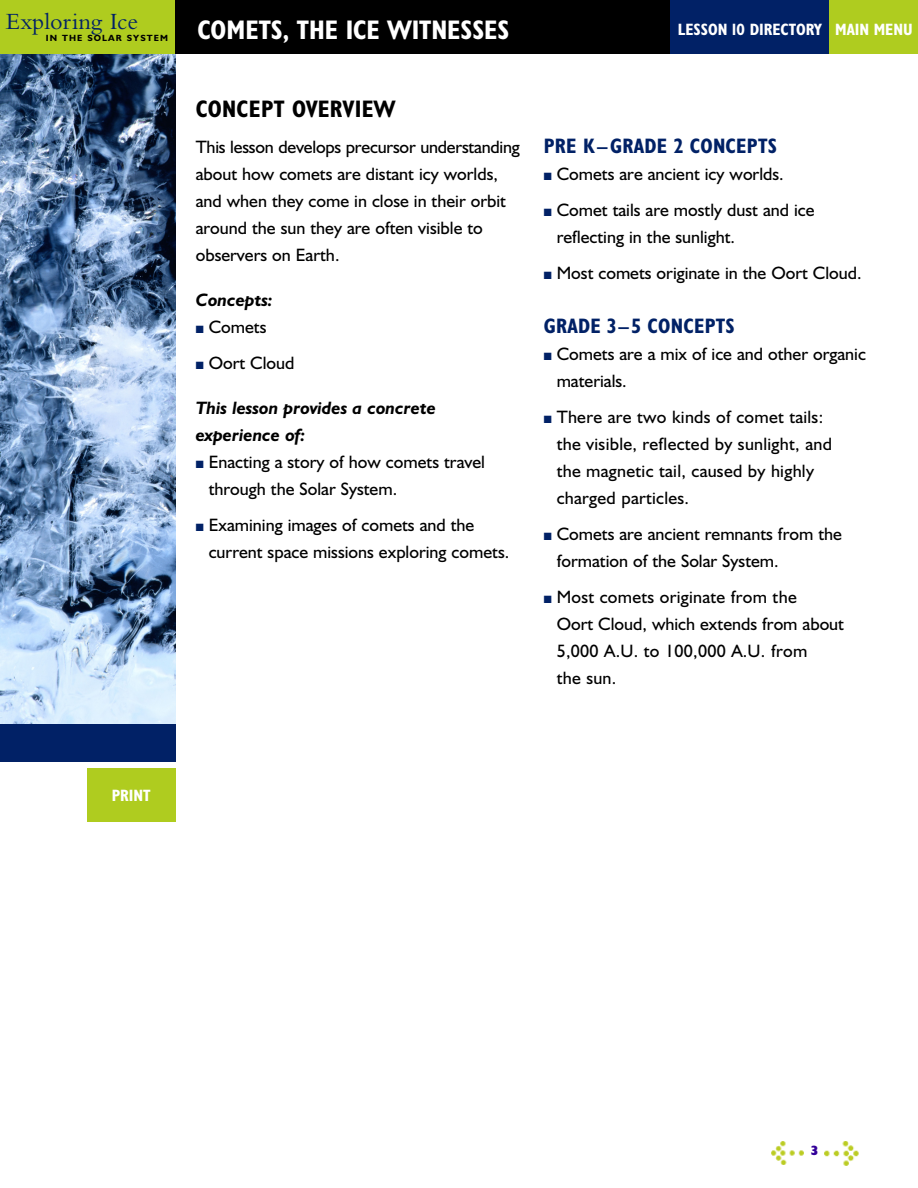
<style>
.page{position:relative;width:918px;height:1188px;background:#fff}
.page>*{position:absolute;margin:0;border:0;box-sizing:border-box;transform-origin:0 0}
.t1{font:700 condensed 27px "Humanist 521 BT";color:#fff}
.t2{font:24.3px "Bembo";color:#012166}
.t3{font:700 condensed 24px "Humanist 521 BT";letter-spacing:.015em;color:#000}
.t4{font:700 condensed 21px "Humanist 521 BT";letter-spacing:.015em;color:#012166}
.t5{font:18px/27px "Humanist 521 BT";color:#000}
.t6{font:italic 700 18px/27px "Humanist 521 BT";color:#000}
.t7{font:700 condensed 16.5px "Humanist 521 BT";color:#fff}
.t8{font:800 13.5px "Humanist 521 BT";color:#309}
.t9{font:700 9px "Humanist 521 BT";letter-spacing:.125em;color:#000}
.s1{color:#012166}
</style>
<div class="page">
<img style="left:825px;top:1141px;width:34px;height:25px">
<img style="left:771px;top:1141px;width:33px;height:24px">
<div style="left:0;top:0;width:178px;height:54px;background:#afcc1f"></div>
<div style="left:175px;top:0;width:497px;height:54px;background:#000"></div>
<img style="left:0;top:54px;width:176px;height:670px">
<div style="left:0;top:724px;width:176px;height:37px;background:#012166"></div>
<div style="left:671px;top:0;width:159px;height:54px;background:#012166"></div>
<div style="left:830px;top:0;width:88px;height:54px;background:#afcc1f"></div>
<div style="left:87px;top:768px;width:89px;height:54px;background:#afcc1f"></div>
<h2 class="t2" style="left:6px;top:13px;width:134px">Exploring Ice</h2>
<p class="t9" style="left:46px;top:35px;width:124px">IN THE SOLAR SYSTEM</p>
<h1 class="t1" style="left:197px;top:21px;width:314px">COMETS, THE ICE WITNESSES</h1>
<p class="t7" style="left:678px;top:23px;width:236px">LESSON 10 DIRECTORY MAIN MENU</p>
<h3 class="t3" style="left:196px;top:101px;width:201px">CONCEPT OVERVIEW</h3>
<p class="t5" style="left:196px;top:135px;width:326px">This lesson develops precursor understanding about how comets are distant icy worlds, and when they come in close in their orbit around the sun they are often visible to observers on Earth.</p>
<p class="t6" style="left:196px;top:288px;width:79px">Concepts:</p>
<p class="t5" style="left:196px;top:315px;width:72px"><span class="s1">■</span> Comets</p>
<p class="t5" style="left:196px;top:351px;width:100px"><span class="s1">■</span> Oort Cloud</p>
<p class="t6" style="left:196px;top:396px;width:242px">This lesson provides a concrete experience of:</p>
<p class="t5" style="left:209px;top:450px;width:278px;text-indent:-13px"><span class="s1">■</span> Enacting a story of how comets travel through the Solar System.</p>
<p class="t5" style="left:209px;top:513px;width:302px;text-indent:-13px"><span class="s1">■</span> Examining images of comets and the current space missions exploring comets.</p>
<p class="t4" style="left:544px;top:139px;width:235px">PRE K–GRADE 2 CONCEPTS</p>
<p class="t5" style="left:544px;top:162px;width:242px"><span class="s1">■</span> Comets are ancient icy worlds.</p>
<p class="t5" style="left:557px;top:198px;width:259px;text-indent:-13px"><span class="s1">■</span> Comet tails are mostly dust and ice reflecting in the sunlight.</p>
<p class="t5" style="left:544px;top:261px;width:319px"><span class="s1">■</span> Most comets originate in the Oort Cloud.</p>
<p class="t4" style="left:544px;top:319px;width:193px">GRADE 3–5 CONCEPTS</p>
<p class="t5" style="left:557px;top:342px;width:311px;text-indent:-13px"><span class="s1">■</span> Comets are a mix of ice and other organic materials.</p>
<p class="t5" style="left:557px;top:405px;width:277px;text-indent:-13px"><span class="s1">■</span> There are two kinds of comet tails: the visible, reflected by sunlight, and the magnetic tail, caused by highly charged particles.</p>
<p class="t5" style="left:557px;top:522px;width:287px;text-indent:-13px"><span class="s1">■</span> Comets are ancient remnants from the formation of the Solar System.</p>
<p class="t5" style="left:557px;top:585px;width:289px;text-indent:-13px"><span class="s1">■</span> Most comets originate from the<br>Oort Cloud, which extends from about<br>5,000 A.U. to 100,000 A.U. from<br>the sun.</p>
<p class="t7" style="left:112px;top:790px;width:40px">PRINT</p>
<p class="t8" style="left:810px;top:1146px;width:10px">3</p>
</div>
